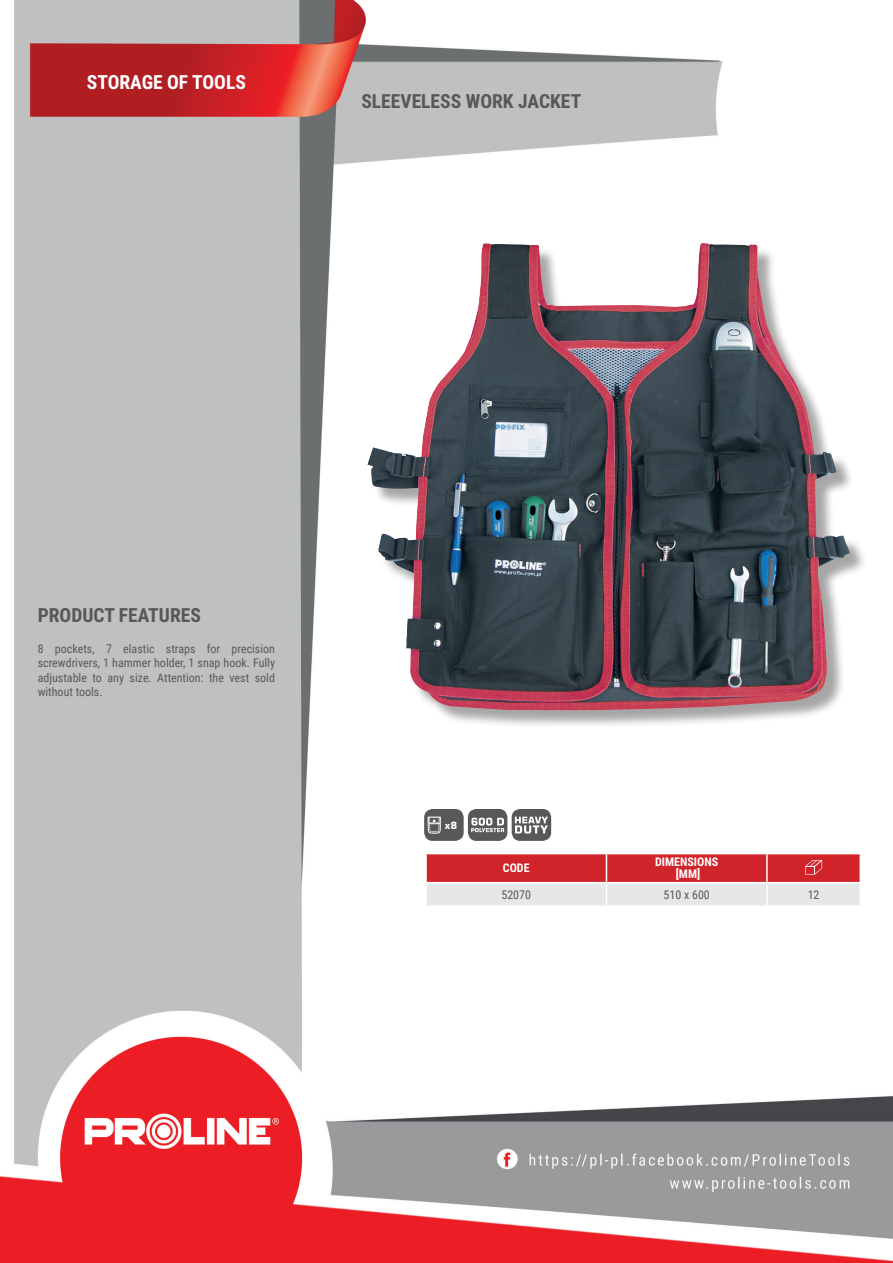
<style>
.page{position:relative;width:893px;height:1263px;background:#fff}
.page>*{position:absolute;margin:0;border:0;box-sizing:border-box;transform-origin:0 0}
.t1{font:700 19.5px "Roboto Condensed";color:#57585a}
.t2{font:700 19.5px "Roboto Condensed";color:#fff}
.t3{font:12px/14.4px "Roboto Condensed";color:#57585a;text-align:justify}
.t4{font:700 12px/12px "Roboto Condensed";color:#fff;text-align:center}
.t5{font:700 9.75px "Square 721 BT";color:#fff}
</style>
<div class="page">
<img style="left:0;top:0;width:893px;height:1263px">
<div style="left:371px;top:246px;width:497px;height:483px;background:#231f20;opacity:.4"></div>
<img style="left:367px;top:243px;width:483px;height:467px">
<hr style="left:425px;top:854px;width:2px;height:28px;background:#fff">
<hr style="left:425px;top:883px;width:2px;height:22px;background:#fff">
<hr style="left:425px;top:853px;width:181px;height:1px;background:#fff">
<hr style="left:425px;top:882px;width:181px;height:1px;background:#fff">
<hr style="left:425px;top:905px;width:181px;height:2px;background:#fff">
<hr style="left:606px;top:905px;width:161px;height:2px;background:#fff">
<hr style="left:767px;top:905px;width:94px;height:2px;background:#fff">
<svg style="left:426px;top:853px;width:435px;height:53px;background:#dd868b"></svg>
<div style="left:425px;top:810px;width:38px;height:30px;background:#57585a;border-radius:8px"></div>
<div style="left:424px;top:809px;width:40px;height:32px;border:1px solid #57585a;border-radius:8px"></div>
<svg style="left:427px;top:816px;width:14px;height:18px"></svg>
<div style="left:469px;top:810px;width:38px;height:30px;background:#57585a;border-radius:8px"></div>
<div style="left:468px;top:809px;width:39px;height:32px;border:1px solid #57585a;border-radius:8px"></div>
<svg style="left:471px;top:818px;width:33px;height:14px"></svg>
<div style="left:512px;top:810px;width:38px;height:30px;background:#57585a;border-radius:8px"></div>
<div style="left:512px;top:809px;width:39px;height:32px;border:1px solid #57585a;border-radius:8px"></div>
<svg style="left:515px;top:817px;width:33px;height:16px"></svg>
<h1 class="t2" style="left:87px;top:69px;width:161px">STORAGE OF TOOLS</h1>
<h1 class="t1" style="left:361px;top:88px;width:221px">SLEEVELESS WORK JACKET</h1>
<h1 class="t1" style="left:38px;top:601px;width:165px">PRODUCT FEATURES</h1>
<p class="t3" style="left:38px;top:641px;width:239px">8 pockets, 7 elastic straps for precision screwdrivers, 1 hammer holder, 1 snap hook. Fully adjustable to any size. Attention: the vest sold without tools.</p>
<p class="t5" style="left:445px;top:820px;width:14px">x8</p>
<p class="t4" style="left:503px;top:862px;width:28px">CODE</p>
<p class="t4" style="left:655px;top:856px;width:65px">DIMENSIONS [MM]</p>
<p class="t3" style="left:501px;top:887px;width:31px">52070</p>
<p class="t3" style="left:663px;top:887px;width:48px">510 x 600</p>
<p class="t3" style="left:808px;top:887px;width:13px">12</p>
</div>
